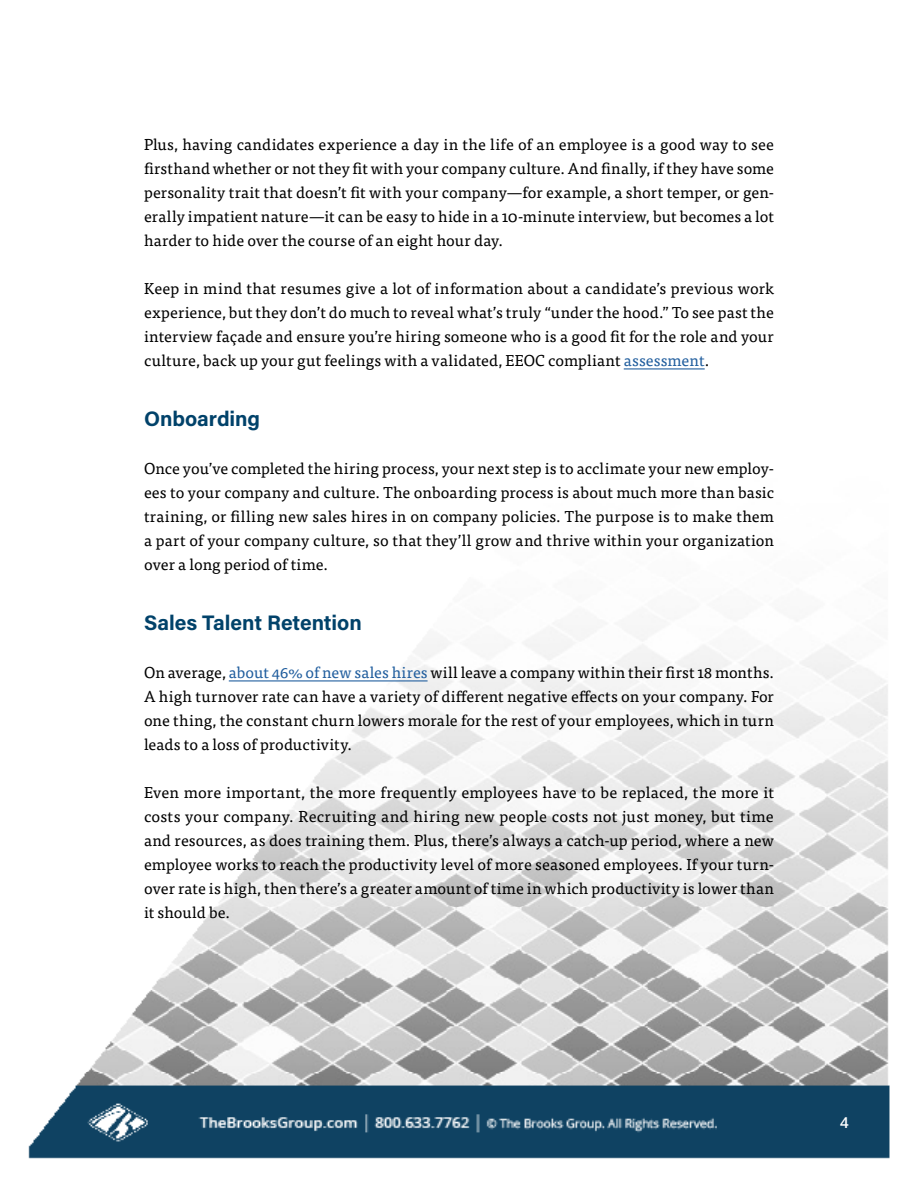
<style>
.page{position:relative;width:918px;height:1188px;background:#fff}
.page>*{position:absolute;margin:0;border:0;box-sizing:border-box;transform-origin:0 0}
.Subheader_14pt{font:700 21px "Acumin Pro";letter-spacing:-.005em;color:#01426a}
.Body_Copy{font:15.75px/24px "Tisa Pro";letter-spacing:.005em;color:#000;text-align:justify}
.t1{font:600 15px "Open Sans";color:#fff}
.s1{color:#215e9e}
</style>
<div class="page">
<img style="left:28px;top:368px;width:862px;height:791px">
<svg style="left:198px;top:1113px;width:160px;height:21px;background:#3b647e"></svg>
<hr style="left:624px;top:368px;width:81px;height:1px;background:#215e9e">
<hr style="left:229px;top:680px;width:199px;height:1px;background:#215e9e">
<p class="Body_Copy" style="left:144px;top:131px;width:632px">Plus, having candidates experience a day in the life of an employee is a good way to see firsthand whether or not they fit with your company culture. And finally, if they have some personality trait that doesn’t fit with your company—for example, a short temper, or gen&shy;erally impatient nature—it can be easy to hide in a 10-minute interview, but becomes a lot harder to hide over the course of an eight hour day.</p>
<p class="Body_Copy" style="left:144px;top:275px;width:631px">Keep in mind that resumes give a lot of information about a candidate’s previous work experience, but they don’t do much to reveal what’s truly “under the hood.” To see past the interview façade and ensure you’re hiring someone who is a good fit for the role and your culture, back up your gut feelings with a validated, EEOC compliant <span class="s1">assessment</span>.</p>
<p class="Subheader_14pt" style="left:144px;top:404px;width:118px">Onboarding</p>
<p class="Body_Copy" style="left:144px;top:455px;width:632px">Once you’ve completed the hiring process, your next step is to acclimate your new employ&shy;ees to your company and culture. The onboarding process is about much more than basic training, or filling new sales hires in on company policies. The purpose is to make them a part of your company culture, so that they’ll grow and thrive within your organization over a long period of time.</p>
<p class="Subheader_14pt" style="left:144px;top:608px;width:219px">Sales Talent Retention</p>
<p class="Body_Copy" style="left:144px;top:659px;width:632px">On average, <span class="s1">about 46% of new sales hires</span> will leave a company within their first 18 months.<br>A high turnover rate can have a variety of different negative effects on your company. For one thing, the constant churn lowers morale for the rest of your employees, which in turn leads to a loss of productivity.</p>
<p class="Body_Copy" style="left:144px;top:779px;width:632px">Even more important, the more frequently employees have to be replaced, the more it costs your company. Recruiting and hiring new people costs not just money, but time and resources, as does training them. Plus, there’s always a catch-up period, where a new employee works to reach the productivity level of more seasoned employees. If your turn&shy;over rate is high, then there’s a greater amount of time in which productivity is lower than it should be.</p>
<p class="t1" style="left:840px;top:1113px;width:10px">4</p>
</div>
